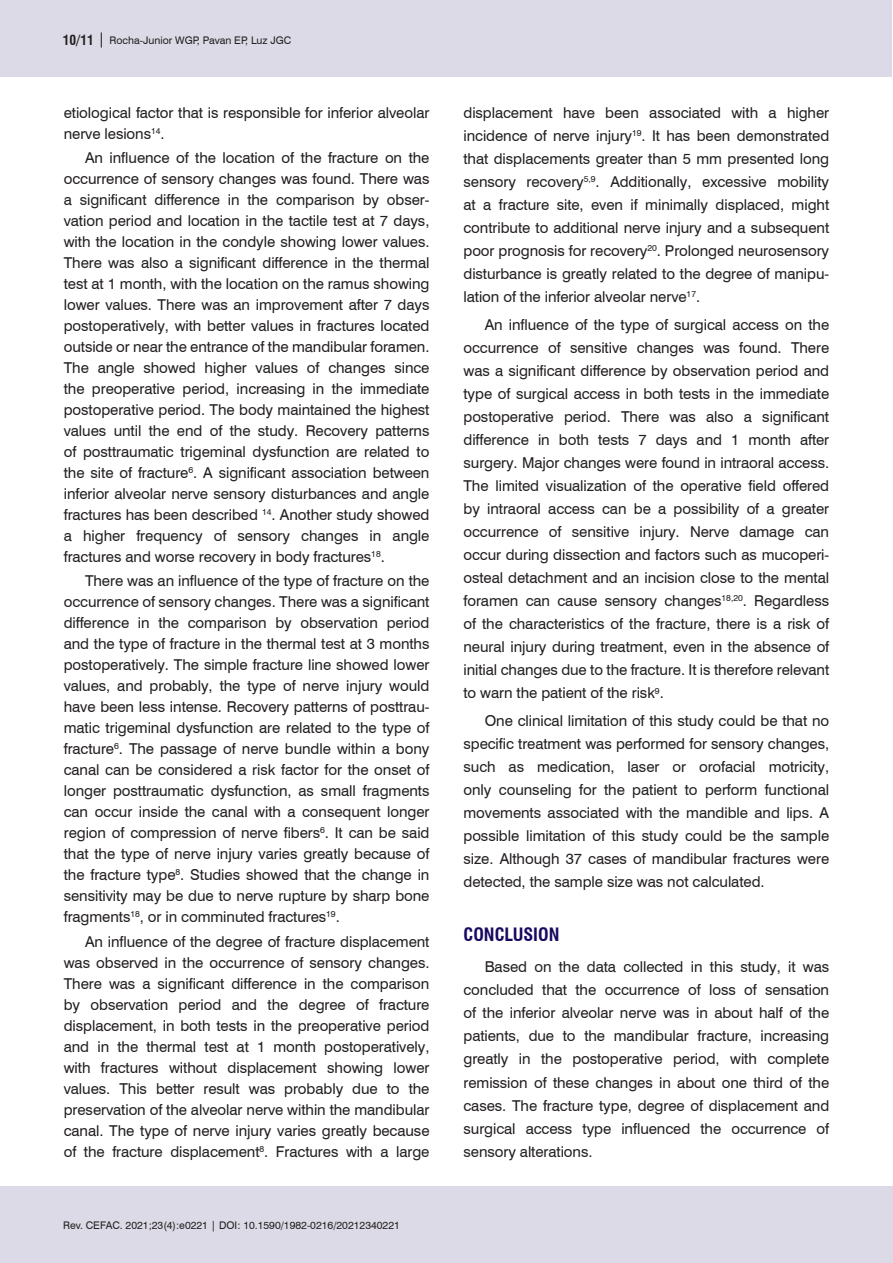
<style>
.page{position:relative;width:893px;height:1263px;background:#fff}
.page>*{position:absolute;margin:0;border:0;box-sizing:border-box;transform-origin:0 0}
.Nivel_1{font:700 condensed 18px "Swiss 721 BT";color:#18085f}
.Corpo_do_texto_INGL{font:15px/21px "Swiss 721 BT";letter-spacing:-.005em;color:#231f20;text-align:justify}
.t1{font:10.5px "Swiss 721 BT";color:#231f20}
.s1{font-weight:700;font-stretch:condensed;font-size:13.5px}
.s2{font-size:15px}
</style>
<div class="page">
<div style="left:0;top:1186px;width:892px;height:77px;background:#dcdae7"></div>
<div style="left:0;top:0;width:892px;height:77px;background:#dcdae7"></div>
<p class="t1" style="left:63px;top:34px;width:230px"><span class="s1">10/11</span> <span class="s2">|</span> Rocha-Junior WGP, Pavan EP, Luz JGC</p>
<p class="Corpo_do_texto_INGL" style="left:64px;top:102px;width:367px">etiological factor that is responsible for inferior alveolar nerve lesions<sup>14</sup>.</p>
<p class="Corpo_do_texto_INGL" style="left:64px;top:147px;width:367px;text-indent:21px">An influence of the location of the fracture on the occurrence of sensory changes was found. There was a significant difference in the comparison by obser&shy;vation period and location in the tactile test at 7 days, with the location in the condyle showing lower values.<br>There was also a significant difference in the thermal test at 1 month, with the location on the ramus showing lower values. There was an improvement after 7 days postoperatively, with better values in fractures located outside or near the entrance of the mandibular foramen.<br>The angle showed higher values of changes since the preoperative period, increasing in the immediate postoperative period. The body maintained the highest values until the end of the study. Recovery patterns of posttraumatic trigeminal dysfunction are related to the site of fracture<sup>6</sup>. A significant association between inferior alveolar nerve sensory disturbances and angle fractures has been described <sup>14</sup>. Another study showed a higher frequency of sensory changes in angle fractures and worse recovery in body fractures<sup>18</sup>.</p>
<p class="Corpo_do_texto_INGL" style="left:64px;top:570px;width:367px;text-indent:21px">There was an influence of the type of fracture on the occurrence of sensory changes. There was a significant difference in the comparison by observation period and the type of fracture in the thermal test at 3 months postoperatively. The simple fracture line showed lower values, and probably, the type of nerve injury would have been less intense. Recovery patterns of posttrau&shy;matic trigeminal dysfunction are related to the type of fracture<sup>6</sup>. The passage of nerve bundle within a bony canal can be considered a risk factor for the onset of longer posttraumatic dysfunction, as small fragments can occur inside the canal with a consequent longer region of compression of nerve fibers<sup>6</sup>. It can be said that the type of nerve injury varies greatly because of the fracture type<sup>8</sup>. Studies showed that the change in sensitivity may be due to nerve rupture by sharp bone fragments<sup>18</sup>, or in comminuted fractures<sup>19</sup>.</p>
<p class="Corpo_do_texto_INGL" style="left:64px;top:931px;width:367px;text-indent:21px">An influence of the degree of fracture displacement was observed in the occurrence of sensory changes.<br>There was a significant difference in the comparison by observation period and the degree of fracture displacement, in both tests in the preoperative period and in the thermal test at 1 month postoperatively, with fractures without displacement showing lower values. This better result was probably due to the preservation of the alveolar nerve within the mandibular canal. The type of nerve injury varies greatly because of the fracture displacement<sup>8</sup>. Fractures with a large</p>
<p class="t1" style="left:63px;top:1218px;width:338px">Rev. CEFAC. 2021;23(4):e0221 | DOI: 10.1590/1982-0216/20212340221</p>
<p class="Corpo_do_texto_INGL" style="left:463px;top:101px;width:367px;line-height:23.1px">displacement have been associated with a higher incidence of nerve injury<sup>19</sup>. It has been demonstrated that displacements greater than 5 mm presented long sensory recovery<sup>5,9</sup>. Additionally, excessive mobility at a fracture site, even if minimally displaced, might contribute to additional nerve injury and a subsequent poor prognosis for recovery<sup>20</sup>. Prolonged neurosensory disturbance is greatly related to the degree of manipu&shy;lation of the inferior alveolar nerve<sup>17</sup>.</p>
<p class="Corpo_do_texto_INGL" style="left:463px;top:312px;width:367px;line-height:23.1px;text-indent:21px">An influence of the type of surgical access on the occurrence of sensitive changes was found. There was a significant difference by observation period and type of surgical access in both tests in the immediate postoperative period. There was also a significant difference in both tests 7 days and 1 month after surgery. Major changes were found in intraoral access.<br>The limited visualization of the operative field offered by intraoral access can be a possibility of a greater occurrence of sensitive injury. Nerve damage can occur during dissection and factors such as mucoperi&shy;osteal detachment and an incision close to the mental foramen can cause sensory changes<sup>18,20</sup>. Regardless of the characteristics of the fracture, there is a risk of neural injury during treatment, even in the absence of initial changes due to the fracture. It is therefore relevant to warn the patient of the risk<sup>9</sup>.</p>
<p class="Corpo_do_texto_INGL" style="left:463px;top:709px;width:367px;line-height:23.1px;text-indent:21px">One clinical limitation of this study could be that no specific treatment was performed for sensory changes, such as medication, laser or orofacial motricity, only counseling for the patient to perform functional movements associated with the mandible and lips. A possible limitation of this study could be the sample size. Although 37 cases of mandibular fractures were detected, the sample size was not calculated.</p>
<p class="Nivel_1" style="left:463px;top:923px;width:97px">CONCLUSION</p>
<p class="Corpo_do_texto_INGL" style="left:463px;top:955px;width:367px;line-height:23.1px;text-indent:21px">Based on the data collected in this study, it was concluded that the occurrence of loss of sensation of the inferior alveolar nerve was in about half of the patients, due to the mandibular fracture, increasing greatly in the postoperative period, with complete remission of these changes in about one third of the cases. The fracture type, degree of displacement and surgical access type influenced the occurrence of sensory alterations.</p>
</div>
